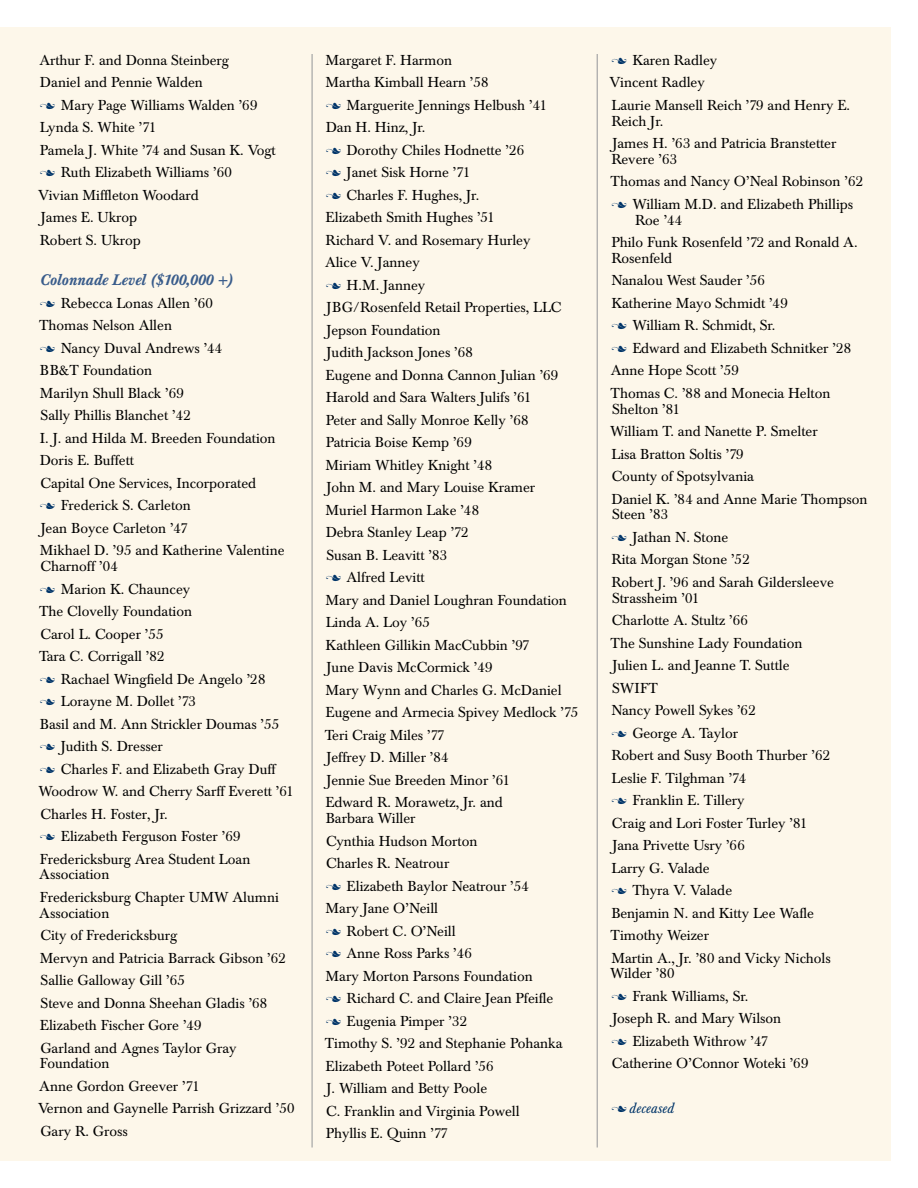
<style>
.page{position:relative;width:918px;height:1188px;background:#fff}
.page>*{position:absolute;margin:0;border:0;box-sizing:border-box;transform-origin:0 0}
.t1{font:italic 500 15px "Baskerville BE";color:#395c8b}
.t2{font:14.25px/22.5px "Baskerville BE";color:#000}
.t3{font:italic 14.25px "Baskerville BE";color:#003468}
.s1{font-family:"Type Embellishments One Plain";font-size:12px;color:#003468}
.s2{font-family:"Type Embellishments One Plain";font-style:normal;font-size:12px}
</style>
<div class="page">
<div style="left:0;top:27px;width:891px;height:1134px;background:#fdf7ea"></div>
<hr style="left:312px;top:54px;width:1px;height:1094px;background:#939598">
<hr style="left:597px;top:54px;width:1px;height:1094px;background:#939598">
<p class="t2" style="left:38px;top:49px;width:239px">Arthur F. and Donna Steinberg<br>Daniel and Pennie Walden<br><span class="s1">n</span> Mary Page Williams Walden ’69<br>Lynda S. White ’71<br>Pamela J. White ’74 and Susan K. Vogt <span class="s1">n</span> Ruth Elizabeth Williams ’60<br>Vivian Miffleton Woodard<br>James E. Ukrop<br>Robert S. Ukrop</p>
<p class="t1" style="left:40px;top:272px;width:195px">Colonnade Level ($100,000 +)</p>
<p class="t2" style="left:39px;top:292px;width:247px"><span class="s1">n</span> Rebecca Lonas Allen ’60<br>Thomas Nelson Allen<br><span class="s1">n</span> Nancy Duval Andrews ’44<br>BB&amp;T Foundation<br>Marilyn Shull Black ’69<br>Sally Phillis Blanchet ’42<br>I. J. and Hilda M. Breeden Foundation<br>Doris E. Buffett<br>Capital One Services, Incorporated<br><span class="s1">n</span> Frederick S. Carleton<br>Jean Boyce Carleton ’47<br>Mikhael D. ’95 and Katherine Valentine</p>
<p class="t2" style="left:39px;top:555px;width:256px">Charnoff ’04<br><span class="s1">n</span> Marion K. Chauncey<br>The Clovelly Foundation<br>Carol L. Cooper ’55<br>Tara C. Corrigall ’82<br><span class="s1">n</span> Rachael Wingfield De Angelo ’28<br><span class="s1">n</span> Lorayne M. Dollet ’73<br>Basil and M. Ann Strickler Doumas ’55 <span class="s1">n</span> Judith S. Dresser<br><span class="s1">n</span> Charles F. and Elizabeth Gray Duff<br>Woodrow W. and Cherry Sarff Everett ’61<br>Charles H. Foster, Jr.<br><span class="s1">n</span> Elizabeth Ferguson Foster ’69<br>Fredericksburg Area Student Loan</p>
<p class="t2" style="left:39px;top:864px;width:241px">Association<br>Fredericksburg Chapter UMW Alumni</p>
<p class="t2" style="left:39px;top:902px;width:248px">Association<br>City of Fredericksburg<br>Mervyn and Patricia Barrack Gibson ’62<br>Sallie Galloway Gill ’65<br>Steve and Donna Sheehan Gladis ’68<br>Elizabeth Fischer Gore ’49<br>Garland and Agnes Taylor Gray</p>
<p class="t2" style="left:38px;top:1053px;width:258px">Foundation<br>Anne Gordon Greever ’71<br>Vernon and Gaynelle Parrish Grizzard ’50<br>Gary R. Gross</p>
<p class="t2" style="left:325px;top:49px;width:255px">Margaret F. Harmon<br>Martha Kimball Hearn ’58<br><span class="s1">n</span> Marguerite Jennings Helbush ’41<br>Dan H. Hinz, Jr.<br><span class="s1">n</span> Dorothy Chiles Hodnette ’26<br><span class="s1">n</span> Janet Sisk Horne ’71<br><span class="s1">n</span> Charles F. Hughes, Jr.<br>Elizabeth Smith Hughes ’51<br>Richard V. and Rosemary Hurley<br>Alice V. Janney<br><span class="s1">n</span> H.M. Janney<br>JBG/Rosenfeld Retail Properties, LLC<br>Jepson Foundation<br>Judith Jackson Jones ’68<br>Eugene and Donna Cannon Julian ’69<br>Harold and Sara Walters Julifs ’61<br>Peter and Sally Monroe Kelly ’68<br>Patricia Boise Kemp ’69<br>Miriam Whitley Knight ’48<br>John M. and Mary Louise Kramer<br>Muriel Harmon Lake ’48<br>Debra Stanley Leap ’72<br>Susan B. Leavitt ’83<br><span class="s1">n</span> Alfred Levitt<br>Mary and Daniel Loughran Foundation<br>Linda A. Loy ’65<br>Kathleen Gillikin MacCubbin ’97<br>June Davis McCormick ’49<br>Mary Wynn and Charles G. McDaniel<br>Eugene and Armecia Spivey Medlock ’75<br>Teri Craig Miles ’77<br>Jeffrey D. Miller ’84<br>Jennie Sue Breeden Minor ’61<br>Edward R. Morawetz, Jr. and</p>
<p class="t2" style="left:325px;top:807px;width:239px">Barbara Willer<br>Cynthia Hudson Morton<br>Charles R. Neatrour<br><span class="s1">n</span> Elizabeth Baylor Neatrour ’54<br>Mary Jane O’Neill<br><span class="s1">n</span> Robert C. O’Neill<br><span class="s1">n</span> Anne Ross Parks ’46<br>Mary Morton Parsons Foundation<br><span class="s1">n</span> Richard C. and Claire Jean Pfeifle <span class="s1">n</span> Eugenia Pimper ’32<br>Timothy S. ’92 and Stephanie Pohanka<br>Elizabeth Poteet Pollard ’56<br>J. William and Betty Poole<br>C. Franklin and Virginia Powell<br>Phyllis E. Quinn ’77</p>
<p class="t2" style="left:610px;top:49px;width:242px"><span class="s1">n</span> Karen Radley<br>Vincent Radley<br>Laurie Mansell Reich ’79 and Henry E.</p>
<p class="t2" style="left:611px;top:110px;width:227px">Reich Jr.<br>James H. ’63 and Patricia Branstetter</p>
<p class="t2" style="left:611px;top:148px;width:254px">Revere ’63<br>Thomas and Nancy O’Neal Robinson ’62 <span class="s1">n</span> William M.D. and Elizabeth Phillips</p>
<p class="t2" style="left:611px;top:209px;width:248px;text-indent:24px">Roe ’44<br>Philo Funk Rosenfeld ’72 and Ronald A.</p>
<p class="t2" style="left:611px;top:247px;width:242px">Rosenfeld<br>Nanalou West Sauder ’56<br>Katherine Mayo Schmidt ’49<br><span class="s1">n</span> William R. Schmidt, Sr.<br><span class="s1">n</span> Edward and Elizabeth Schnitker ’28<br>Anne Hope Scott ’59<br>Thomas C. ’88 and Monecia Helton</p>
<p class="t2" style="left:610px;top:398px;width:259px">Shelton ’81<br>William T. and Nanette P. Smelter<br>Lisa Bratton Soltis ’79<br>County of Spotsylvania<br>Daniel K. ’84 and Anne Marie Thompson</p>
<p class="t2" style="left:611px;top:504px;width:224px">Steen ’83<br><span class="s1">n</span> Jathan N. Stone<br>Rita Morgan Stone ’52<br>Robert J. ’96 and Sarah Gildersleeve</p>
<p class="t2" style="left:611px;top:587px;width:222px">Strassheim ’01<br>Charlotte A. Stultz ’66<br>The Sunshine Lady Foundation<br>Julien L. and Jeanne T. Suttle<br>SWIFT<br>Nancy Powell Sykes ’62<br><span class="s1">n</span> George A. Taylor<br>Robert and Susy Booth Thurber ’62<br>Leslie F. Tilghman ’74<br><span class="s1">n</span> Franklin E. Tillery<br>Craig and Lori Foster Turley ’81<br>Jana Privette Usry ’66<br>Larry G. Valade<br><span class="s1">n</span> Thyra V. Valade<br>Benjamin N. and Kitty Lee Wafle<br>Timothy Weizer<br>Martin A., Jr. ’80 and Vicky Nichols</p>
<p class="t2" style="left:610px;top:963px;width:200px">Wilder ’80<br><span class="s1">n</span> Frank Williams, Sr.<br>Joseph R. and Mary Wilson<br><span class="s1">n</span> Elizabeth Withrow ’47<br>Catherine O’Connor Woteki ’69</p>
<p class="t3" style="left:611px;top:1100px;width:63px"><span class="s2">n</span>deceased</p>
</div>
